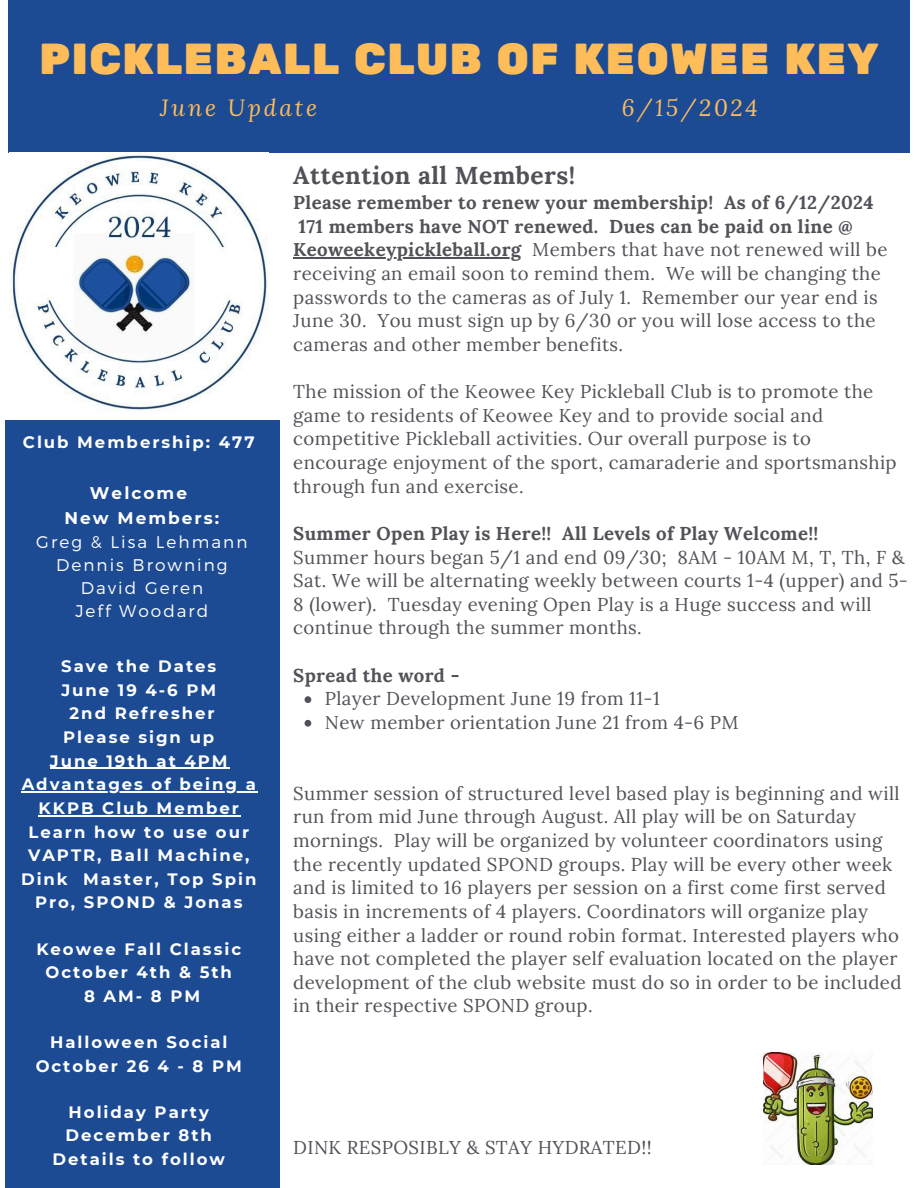
<style>
.page{position:relative;width:918px;height:1188px;background:#fff}
.page>*{position:absolute;margin:0;border:0;box-sizing:border-box;transform-origin:0 0}
.t1{font:43.2px "Rubik One";letter-spacing:.02em;color:#ffbd59}
.t2{font:700 24.6px "Lora";letter-spacing:.02em;color:#525158}
.t3{font:italic 23.25px "Lora";letter-spacing:.12em;color:#ffbd59}
.t4{font:18.6px/23.7px "Lora";letter-spacing:.02em;color:#525158}
.t5{font:700 18.6px "Lora";letter-spacing:.02em;color:#525158}
.t6{font:300 16.95px/23.5px "Montserrat";letter-spacing:.12em;color:#fff;text-align:center}
.t7{font:700 16.5px/23.7px "Montserrat";letter-spacing:.12em;color:#fff;text-align:center}
.s1{font-weight:700}
</style>
<div class="page">
<div style="left:5px;top:420px;width:275px;height:768px;background:#1d4b93"></div>
<div style="left:8px;top:0;width:901px;height:153px;background:#1d4b93"></div>
<img style="left:9px;top:153px;width:258px;height:258px">
<hr style="left:293px;top:258px;width:229px;height:1px;background:#525158">
<svg style="left:305px;top:696px;width:6px;height:7px"></svg>
<svg style="left:305px;top:720px;width:6px;height:7px"></svg>
<img style="left:764px;top:1053px;width:109px;height:111px">
<hr style="left:50px;top:768px;width:180px;height:1px;background:#fff">
<hr style="left:22px;top:791px;width:236px;height:2px;background:#fff">
<hr style="left:39px;top:815px;width:202px;height:1px;background:#fff">
<p class="t1" style="left:39px;top:34px;width:841px">PICKLEBALL CLUB OF KEOWEE KEY</p>
<p class="t3" style="left:160px;top:92px;width:158px">June Update</p>
<p class="t3" style="left:622px;top:92px;width:138px">6/15/2024</p>
<p class="t7" style="left:23px;top:430px;width:233px">Club Membership: 477</p>
<h5 class="t6" style="left:36px;top:481px;width:213px"><span class="s1">Welcome<br>New Members:<br></span>Greg &amp; Lisa Lehmann<br>Dennis Browning<br>David Geren<br>Jeff Woodard</h5>
<p class="t7" style="left:61px;top:654px;width:157px">Save the Dates</p>
<p class="t7" style="left:61px;top:678px;width:156px">June 19 4-6 PM</p>
<p class="t7" style="left:70px;top:702px;width:147px">2nd Refresher</p>
<p class="t7" style="left:63px;top:725px;width:153px">Please sign up</p>
<p class="t7" style="left:50px;top:749px;width:179px">June 19th at 4PM</p>
<p class="t7" style="left:22px;top:772px;width:236px">Advantages of being a<br>KKPB Club Member<br>Learn how to use our</p>
<p class="t7" style="left:21px;top:843px;width:230px;text-align:left;text-indent:7px">VAPTR, Ball Machine,<br>Dink</p>
<p class="t7" style="left:35px;top:867px;width:223px;text-align:left;text-indent:48px">Master, Top Spin<br>Pro, SPOND &amp; Jonas</p>
<p class="t7" style="left:36px;top:937px;width:206px">Keowee Fall Classic</p>
<p class="t7" style="left:46px;top:960px;width:188px">October 4th &amp; 5th</p>
<p class="t7" style="left:84px;top:984px;width:118px">8 AM- 8 PM</p>
<p class="t7" style="left:36px;top:1030px;width:208px">Halloween Social<br>October 26 4 - 8 PM</p>
<p class="t7" style="left:69px;top:1100px;width:142px">Holiday Party</p>
<p class="t7" style="left:66px;top:1123px;width:148px">December 8th</p>
<p class="t7" style="left:53px;top:1147px;width:174px">Details to follow</p>
<h2 class="t2" style="left:293px;top:160px;width:284px">Attention all Members!</h2>
<p class="t4" style="left:293px;top:190px;width:596px"><span class="s1">Please remember to renew your membership! As of 6/12/2024<br>171 members have NOT renewed. Dues can be paid on line @ Keoweekeypickleball.org</span> Members that have not renewed will be receiving an email soon to remind them. We will be changing the passwords to the cameras as of July 1. Remember our year end is June 30. You must sign up by 6/30 or you will lose access to the cameras and other member benefits.</p>
<p class="t4" style="left:293px;top:379px;width:605px">The mission of the Keowee Key Pickleball Club is to promote the game to residents of Keowee Key and to provide social and competitive Pickleball activities. Our overall purpose is to encourage enjoyment of the sport, camaraderie and sportsmanship through fun and exercise.</p>
<p class="t5" style="left:293px;top:521px;width:527px">Summer Open Play is Here!! All Levels of Play Welcome!!</p>
<p class="t4" style="left:293px;top:545px;width:616px">Summer hours began 5/1 and end 09/30; 8AM - 10AM M, T, Th, F &amp; Sat. We will be alternating weekly between courts 1-4 (upper) and 5- 8 (lower). Tuesday evening Open Play is a Huge success and will continue through the summer months.</p>
<p class="t5" style="left:293px;top:663px;width:168px">Spread the word -</p>
<p class="t4" style="left:325px;top:687px;width:415px">Player Development June 19 from 11-1<br>New member orientation June 21 from 4-6 PM</p>
<p class="t4" style="left:293px;top:781px;width:610px">Summer session of structured level based play is beginning and will run from mid June through August. All play will be on Saturday mornings. Play will be organized by volunteer coordinators using the recently updated SPOND groups. Play will be every other week and is limited to 16 players per session on a first come first served basis in increments of 4 players. Coordinators will organize play using either a ladder or round robin format. Interested players who have not completed the player self evaluation located on the player development of the club website must do so in order to be included in their respective SPOND group.</p>
<p class="t4" style="left:293px;top:1135px;width:360px">DINK RESPOSIBLY &amp; STAY HYDRATED!!</p>
</div>
